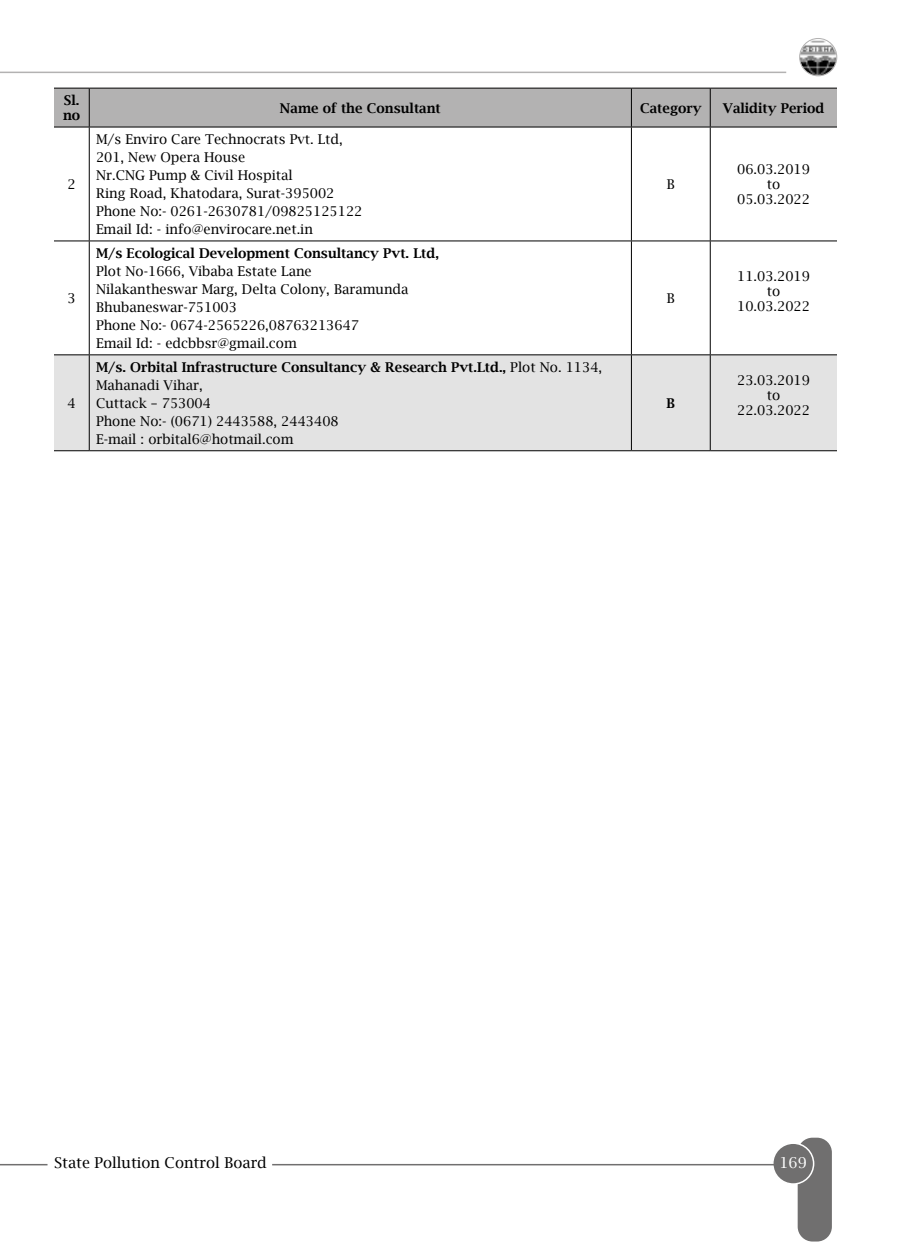
<style>
.page{position:relative;width:918px;height:1242px;background:#fff}
.page>*{position:absolute;margin:0;border:0;box-sizing:border-box;transform-origin:0 0}
.t1{font:15px "Lucida Bright";color:#000}
.t2{font:15px "Lucida Bright";color:#fff}
.t3{font:13.5px/18px "Lucida Bright";color:#000}
.t4{font:600 13.5px/15px "Lucida Bright";color:#000}
.s1{font-weight:600}
</style>
<div class="page">
<div style="left:798px;top:1138px;width:34px;height:104px;background:#706f6f;border-radius:15px"></div>
<div style="left:773px;top:1143px;width:41px;height:41px;background:#706f6f;border-radius:50%"></div>
<div style="left:772px;top:1142px;width:42px;height:43px;border:2px solid #fff;border-radius:50%"></div>
<hr style="left:272px;top:1164px;width:506px;height:1px;background:#706f6f">
<hr style="left:0;top:1164px;width:48px;height:1px;background:#706f6f">
<img style="left:800px;top:38px;width:37px;height:38px;border-radius:19px">
<div style="left:799px;top:38px;width:38px;height:38px;border:1px solid #b3b2b2;border-radius:50%"></div>
<hr style="left:0;top:72px;width:786px;height:1px;background:#b3b2b2">
<div style="left:54px;top:89px;width:783px;height:38px;background:#b3b2b2"></div>
<div style="left:54px;top:355px;width:783px;height:95px;background:#e3e3e3"></div>
<hr style="left:54px;top:88px;width:35px;height:1px;background:#000">
<hr style="left:89px;top:88px;width:542px;height:1px;background:#000">
<hr style="left:631px;top:88px;width:79px;height:1px;background:#000">
<hr style="left:710px;top:88px;width:127px;height:1px;background:#000">
<hr style="left:54px;top:127px;width:35px;height:1px;background:#000">
<hr style="left:89px;top:127px;width:542px;height:1px;background:#000">
<hr style="left:631px;top:127px;width:79px;height:1px;background:#000">
<hr style="left:710px;top:127px;width:127px;height:1px;background:#000">
<hr style="left:54px;top:241px;width:35px;height:1px;background:#000">
<hr style="left:89px;top:241px;width:542px;height:1px;background:#000">
<hr style="left:631px;top:241px;width:79px;height:1px;background:#000">
<hr style="left:710px;top:241px;width:127px;height:1px;background:#000">
<hr style="left:54px;top:354px;width:35px;height:1px;background:#000">
<hr style="left:89px;top:354px;width:542px;height:1px;background:#000">
<hr style="left:631px;top:354px;width:79px;height:1px;background:#000">
<hr style="left:710px;top:354px;width:127px;height:1px;background:#000">
<hr style="left:54px;top:450px;width:35px;height:1px;background:#000">
<hr style="left:89px;top:450px;width:542px;height:1px;background:#000">
<hr style="left:631px;top:450px;width:79px;height:1px;background:#000">
<hr style="left:710px;top:450px;width:127px;height:1px;background:#000">
<hr style="left:89px;top:89px;width:1px;height:38px;background:#000">
<hr style="left:631px;top:89px;width:1px;height:38px;background:#000">
<hr style="left:710px;top:89px;width:1px;height:38px;background:#000">
<hr style="left:89px;top:127px;width:1px;height:114px;background:#000">
<hr style="left:631px;top:127px;width:1px;height:114px;background:#000">
<hr style="left:710px;top:127px;width:1px;height:114px;background:#000">
<hr style="left:89px;top:241px;width:1px;height:113px;background:#000">
<hr style="left:631px;top:241px;width:1px;height:113px;background:#000">
<hr style="left:710px;top:241px;width:1px;height:113px;background:#000">
<hr style="left:89px;top:355px;width:1px;height:95px;background:#000">
<hr style="left:631px;top:355px;width:1px;height:95px;background:#000">
<hr style="left:710px;top:355px;width:1px;height:95px;background:#000">
<p class="t4" style="left:63px;top:93px;width:19px">Sl. no</p>
<p class="t4" style="left:280px;top:100px;width:162px">Name of the Consultant</p>
<p class="t4" style="left:640px;top:100px;width:63px">Category</p>
<p class="t4" style="left:723px;top:100px;width:103px">Validity Period</p>
<p class="t3" style="left:68px;top:175px;width:10px">2</p>
<p class="t3" style="left:96px;top:130px;width:268px">M/s Enviro Care Technocrats Pvt. Ltd, 201, New Opera House<br>Nr.CNG Pump &amp; Civil Hospital<br>Ring Road, Khatodara, Surat-395002<br>Phone No:- 0261-2630781/09825125122<br>Email Id: - info@envirocare.net.in</p>
<p class="t3" style="left:667px;top:175px;width:10px">B</p>
<p class="t3" style="left:737px;top:162px;width:74px;line-height:15px;text-align:center">06.03.2019 to<br>05.03.2022</p>
<p class="t3" style="left:68px;top:289px;width:10px">3</p>
<p class="t4" style="left:96px;top:246px;width:344px">M/s Ecological Development Consultancy Pvt. Ltd,</p>
<p class="t3" style="left:96px;top:262px;width:314px">Plot No-1666, Vibaba Estate Lane Nilakantheswar Marg, Delta Colony, Baramunda Bhubaneswar-751003<br>Phone No:- 0674-2565226,08763213647<br>Email Id: - edcbbsr@gmail.com</p>
<p class="t3" style="left:667px;top:289px;width:10px">B</p>
<p class="t3" style="left:737px;top:268px;width:74px;line-height:15px;text-align:center">11.03.2019 to<br>10.03.2022</p>
<p class="t3" style="left:68px;top:394px;width:10px">4</p>
<p class="t3" style="left:96px;top:358px;width:508px"><span class="s1">M/s. Orbital Infrastructure Consultancy &amp; Research Pvt.Ltd.,</span> Plot No. 1134, Mahanadi Vihar,<br>Cuttack – 753004<br>Phone No:- (0671) 2443588, 2443408<br>E-mail : orbital6@hotmail.com</p>
<p class="t4" style="left:667px;top:396px;width:10px">B</p>
<p class="t3" style="left:737px;top:373px;width:74px;line-height:15px;text-align:center">23.03.2019 to<br>22.03.2022</p>
<p class="t1" style="left:54px;top:1154px;width:214px">State Pollution Control Board</p>
<p class="t2" style="left:780px;top:1154px;width:29px">169</p>
</div>
